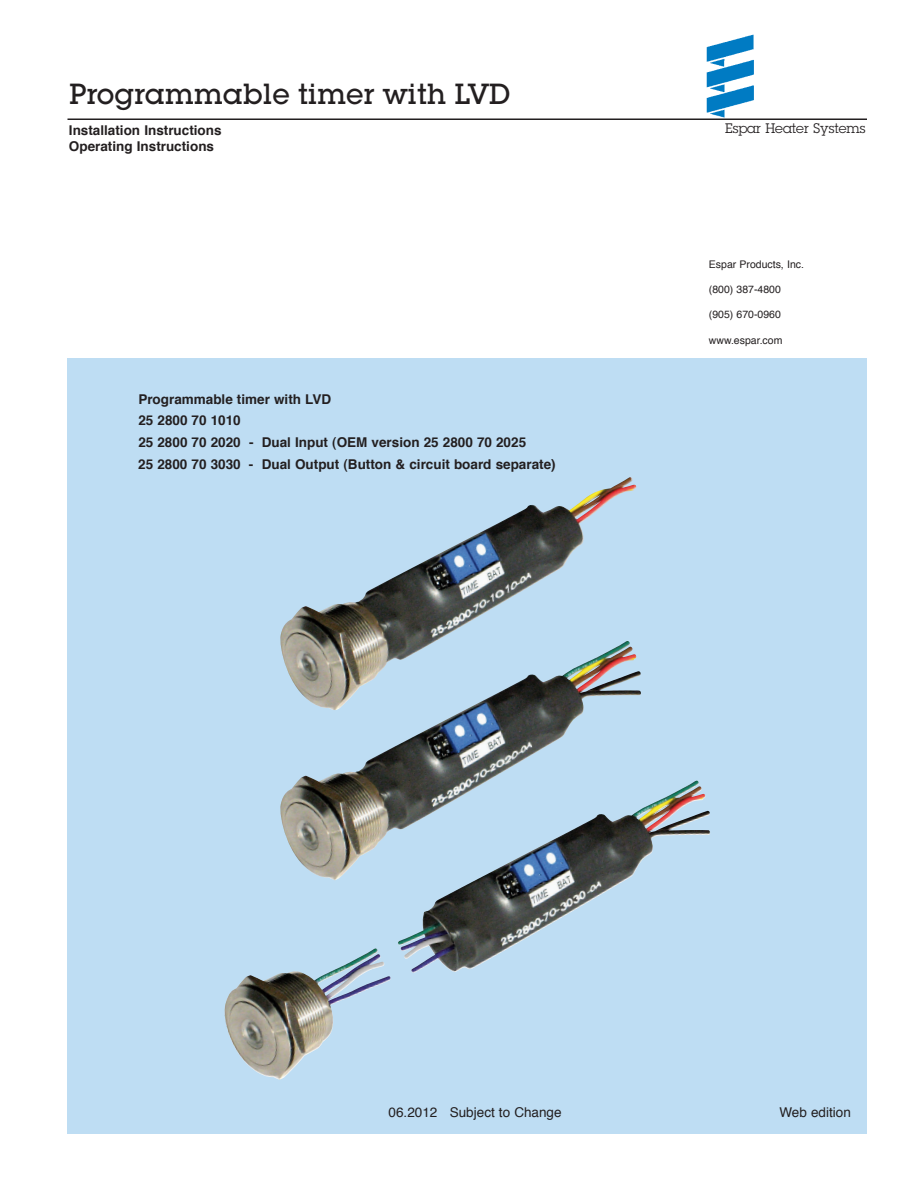
<style>
.page{position:relative;width:918px;height:1188px;background:#fff}
.page>*{position:absolute;margin:0;border:0;box-sizing:border-box;transform-origin:0 0}
.t1{font:500 28.5px "Lubalin Graph";color:#231f20}
.t2{font:700 13.5px/21.6px "Helvetica";color:#231f20}
.t3{font:13.5px "Helvetica";color:#231f20}
.t4{font:13.5px "Lubalin Graph";color:#231f20}
.t5{font:10.5px "Helvetica";color:#231f20}
</style>
<div class="page">
<div style="left:68px;top:358px;width:799px;height:776px;background:#beddf3"></div>
<img style="left:706px;top:35px;width:48px;height:83px">
<hr style="left:68px;top:118px;width:799px;height:2px;background:#231f20">
<img style="left:280px;top:477px;width:356px;height:164px">
<img style="left:280px;top:641px;width:361px;height:239px">
<img style="left:398px;top:781px;width:312px;height:192px">
<h1 class="t1" style="left:69px;top:84px;width:443px">Programmable timer with LVD</h1>
<p class="t2" style="left:69px;top:123px;width:154px;line-height:16.2px">Installation Instructions<br>Operating Instructions</p>
<p class="t2" style="left:138px;top:389px;width:419px">Programmable timer with LVD<br>25 2800 70 1010<br>25 2800 70 2020 - Dual Input (OEM version 25 2800 70 2025<br>25 2800 70 3030 - Dual Output (Button &amp; circuit board separate)</p>
<p class="t4" style="left:725px;top:124px;width:142px">Espar Heater Systems</p>
<p class="t5" style="left:709px;top:260px;width:97px">Espar Products, Inc.</p>
<p class="t5" style="left:709px;top:285px;width:74px">(800) 387-4800</p>
<p class="t5" style="left:709px;top:310px;width:74px">(905) 670-0960</p>
<p class="t5" style="left:709px;top:336px;width:75px">www.espar.com</p>
<p class="t3" style="left:389px;top:1106px;width:174px">06.2012 Subject to Change</p>
<p class="t3" style="left:779px;top:1106px;width:73px">Web edition</p>
</div>
